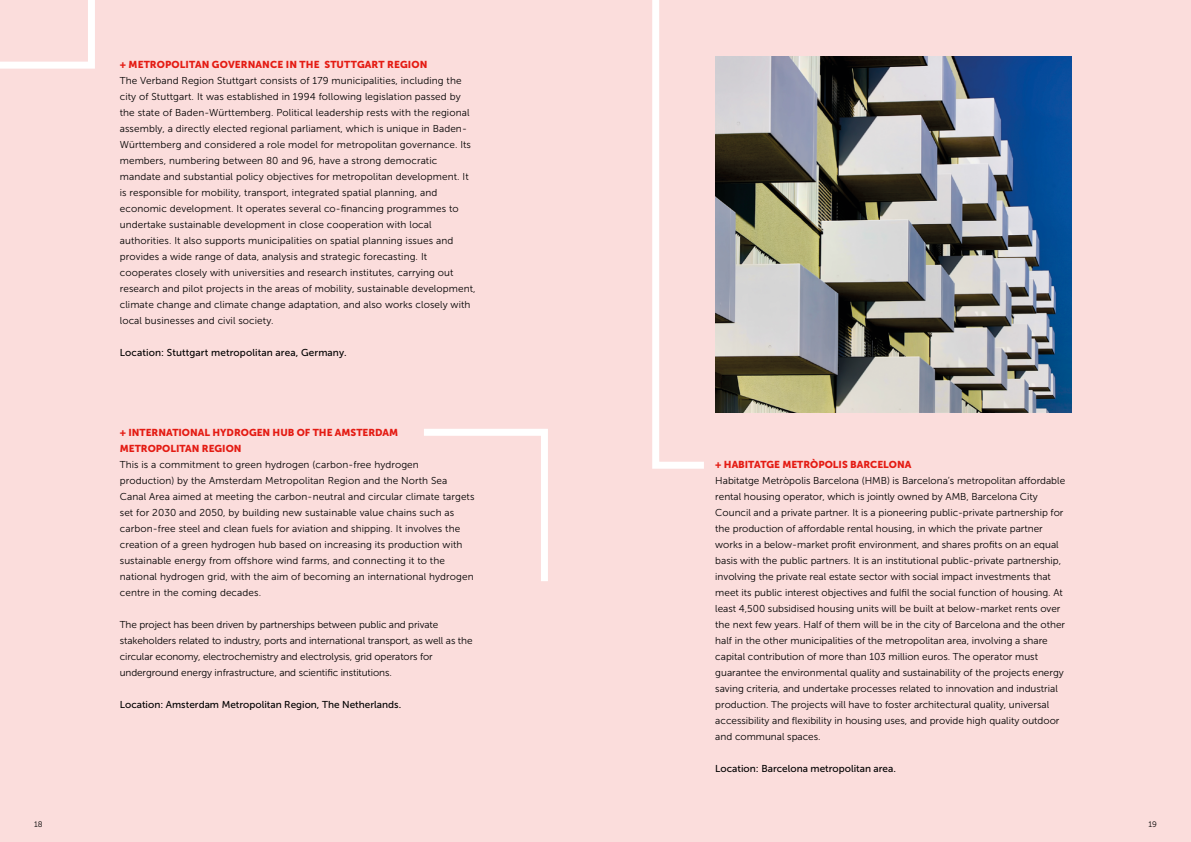
<style>
.page{position:relative;width:1191px;height:842px;background:#fbdddc}
.page>*{position:absolute;margin:0;border:0;box-sizing:border-box;transform-origin:0 0}
.t1{font:10px/16px "Museo Sans 300";letter-spacing:.005em;color:#000}
.t2{font:10px "Museo Sans 500";color:#000}
.t3{font:10px/16px "Museo Sans 900";color:#e41b13}
.t4{font:8px "Museo Sans 300";color:#000}
</style>
<div class="page">
<svg style="left:652px;top:0;width:52px;height:469px"></svg>
<svg style="left:424px;top:429px;width:124px;height:152px"></svg>
<img style="left:715px;top:57px;width:356px;height:355px">
<svg style="left:0;top:0;width:95px;height:69px"></svg>
<p class="t3" style="left:120px;top:56px;width:309px">+ METROPOLITAN GOVERNANCE IN THE STUTTGART REGION</p>
<p class="t1" style="left:120px;top:73px;width:357px">The Verband Region Stuttgart consists of 179 municipalities, including the city of Stuttgart. It was established in 1994 following legislation passed by the state of Baden-Württemberg. Political leadership rests with the regional assembly, a directly elected regional parliament, which is unique in Baden-Württemberg and considered a role model for metropolitan governance. Its members, numbering between 80 and 96, have a strong democratic mandate and substantial policy objectives for metropolitan development. It is responsible for mobility, transport, integrated spatial planning, and economic development. It operates several co-financing programmes to undertake sustainable development in close cooperation with local authorities. It also supports municipalities on spatial planning issues and provides a wide range of data, analysis and strategic forecasting. It cooperates closely with universities and research institutes, carrying out research and pilot projects in the areas of mobility, sustainable development, climate change and climate change adaptation, and also works closely with local businesses and civil society.</p>
<p class="t2" style="left:120px;top:347px;width:228px">Location: Stuttgart metropolitan area, Germany.</p>
<p class="t3" style="left:120px;top:424px;width:280px">+ INTERNATIONAL HYDROGEN HUB OF THE AMSTERDAM<br>METROPOLITAN REGION</p>
<p class="t1" style="left:120px;top:457px;width:356px">This is a commitment to green hydrogen (carbon-free hydrogen production) by the Amsterdam Metropolitan Region and the North Sea Canal Area aimed at meeting the carbon-neutral and circular climate targets set for 2030 and 2050, by building new sustainable value chains such as carbon-free steel and clean fuels for aviation and shipping. It involves the creation of a green hydrogen hub based on increasing its production with sustainable energy from offshore wind farms, and connecting it to the national hydrogen grid, with the aim of becoming an international hydrogen centre in the coming decades.</p>
<p class="t1" style="left:120px;top:617px;width:354px">The project has been driven by partnerships between public and private stakeholders related to industry, ports and international transport, as well as the circular economy, electrochemistry and electrolysis, grid operators for underground energy infrastructure, and scientific institutions.</p>
<p class="t2" style="left:120px;top:699px;width:283px">Location: Amsterdam Metropolitan Region, The Netherlands.</p>
<p class="t3" style="left:715px;top:456px;width:197px">+ HABITATGE METRÒPOLIS BARCELONA</p>
<p class="t1" style="left:715px;top:473px;width:351px">Habitatge Metròpolis Barcelona (HMB) is Barcelona’s metropolitan affordable rental housing operator, which is jointly owned by AMB, Barcelona City Council and a private partner. It is a pioneering public-private partnership for the production of affordable rental housing, in which the private partner works in a below-market profit environment, and shares profits on an equal basis with the public partners. It is an institutional public-private partnership, involving the private real estate sector with social impact investments that meet its public interest objectives and fulfil the social function of housing. At least 4,500 subsidised housing units will be built at below-market rents over the next few years. Half of them will be in the city of Barcelona and the other half in the other municipalities of the metropolitan area, involving a share capital contribution of more than 103 million euros. The operator must guarantee the environmental quality and sustainability of the projects energy saving criteria, and undertake processes related to innovation and industrial production. The projects will have to foster architectural quality, universal accessibility and flexibility in housing uses, and provide high quality outdoor and communal spaces.</p>
<p class="t2" style="left:715px;top:763px;width:182px">Location: Barcelona metropolitan area.</p>
<p class="t4" style="left:34px;top:820px;width:10px">18</p>
<p class="t4" style="left:1148px;top:820px;width:10px">19</p>
</div>
